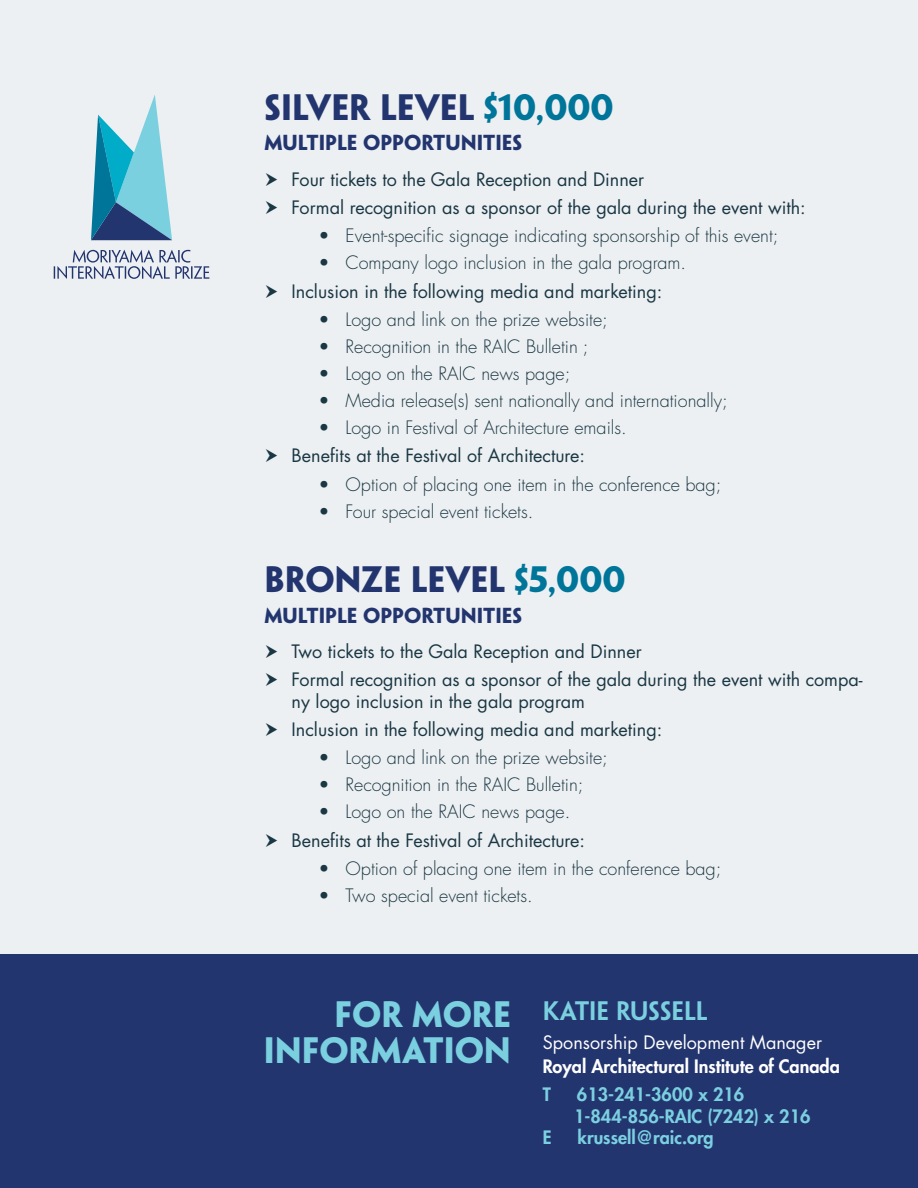
<style>
.page{position:relative;width:918px;height:1188px;background:#edf0f2}
.page>*{position:absolute;margin:0;border:0;box-sizing:border-box;transform-origin:0 0}
.t1{font:700 33px "Penumbra Sans Std";color:#23356f}
.t2{font:700 33px/36px "Penumbra Sans Std";color:#7bd0e0;text-align:right}
.t3{font:600 24px "Penumbra Sans Std";color:#7bd0e0}
.t4{font:700 19.5px "Penumbra Sans Std";color:#23356f}
.t5{font:300 18px "Futura LT Pro";color:#1a3744}
.t6{font:18px/28.3px "Futura LT Pro";color:#1a3744}
.t7{font:800 18px/21.6px "Futura LT Pro";color:#7bd0e0}
.t8{font:800 18px "Futura LT Pro";color:#fff}
.t9{font:18px "Futura LT Pro";color:#fff}
.s1{color:#00759a}
</style>
<div class="page">
<svg style="left:91px;top:95px;width:81px;height:145px"></svg>
<svg style="left:54px;top:250px;width:155px;height:29px"></svg>
<div style="left:0;top:955px;width:918px;height:233px;background:#23356f"></div>
<h1 class="t1" style="left:265px;top:87px;width:351px">SILVER LEVEL <span class="s1">$10,000</span></h1>
<p class="t4" style="left:265px;top:131px;width:259px">MULTIPLE OPPORTUNITIES</p>
<p class="t6" style="left:292px;top:165px;width:516px">Four tickets to the Gala Reception and Dinner<br>Formal recognition as a sponsor of the gala during the event with:</p>
<p class="t5" style="left:319px;top:224px;width:461px">• Event-specific signage indicating sponsorship of this event;</p>
<p class="t5" style="left:319px;top:251px;width:369px">• Company logo inclusion in the gala program.</p>
<p class="t6" style="left:292px;top:277px;width:372px">Inclusion in the following media and marketing:</p>
<p class="t5" style="left:319px;top:308px;width:291px">• Logo and link on the prize website;</p>
<p class="t5" style="left:319px;top:335px;width:271px">• Recognition in the RAIC Bulletin ;</p>
<p class="t5" style="left:319px;top:362px;width:253px">• Logo on the RAIC news page;</p>
<p class="t5" style="left:319px;top:389px;width:411px">• Media release(s) sent nationally and internationally;</p>
<p class="t5" style="left:319px;top:416px;width:310px">• Logo in Festival of Architecture emails.</p>
<p class="t6" style="left:292px;top:441px;width:295px">Benefits at the Festival of Architecture:</p>
<p class="t5" style="left:319px;top:472px;width:404px">• Option of placing one item in the conference bag;</p>
<p class="t5" style="left:319px;top:499px;width:216px">• Four special event tickets.</p>
<h1 class="t1" style="left:265px;top:559px;width:363px">BRONZE LEVEL <span class="s1">$5,000</span></h1>
<p class="t4" style="left:265px;top:603px;width:259px">MULTIPLE OPPORTUNITIES</p>
<p class="t6" style="left:292px;top:637px;width:573px">Two tickets to the Gala Reception and Dinner<br>Formal recognition as a sponsor of the gala during the event with compa-</p>
<p class="t6" style="left:292px;top:687px;width:372px">ny logo inclusion in the gala program<br>Inclusion in the following media and marketing:</p>
<p class="t5" style="left:319px;top:746px;width:291px">• Logo and link on the prize website;</p>
<p class="t5" style="left:319px;top:773px;width:266px">• Recognition in the RAIC Bulletin;</p>
<p class="t5" style="left:319px;top:800px;width:253px">• Logo on the RAIC news page.</p>
<p class="t6" style="left:292px;top:826px;width:295px">Benefits at the Festival of Architecture:</p>
<p class="t5" style="left:319px;top:857px;width:404px">• Option of placing one item in the conference bag;</p>
<p class="t5" style="left:319px;top:884px;width:216px">• Two special event tickets.</p>
<h1 class="t2" style="left:264px;top:997px;width:249px">FOR MORE<br>INFORMATION</h1>
<h2 class="t3" style="left:543px;top:996px;width:166px">KATIE RUSSELL</h2>
<p class="t9" style="left:543px;top:1030px;width:281px">Sponsorship Development Manager</p>
<p class="t8" style="left:543px;top:1052px;width:299px">Royal Architectural Institute of Canada</p>
<p class="t7" style="left:543px;top:1083px;width:10px">T</p>
<p class="t7" style="left:574px;top:1083px;width:238px">613-241-3600 x 216<br>1-844-856-RAIC (7242) x 216</p>
<p class="t7" style="left:543px;top:1126px;width:10px">E</p>
<p class="t7" style="left:578px;top:1126px;width:138px">krussell@raic.org</p>
</div>
